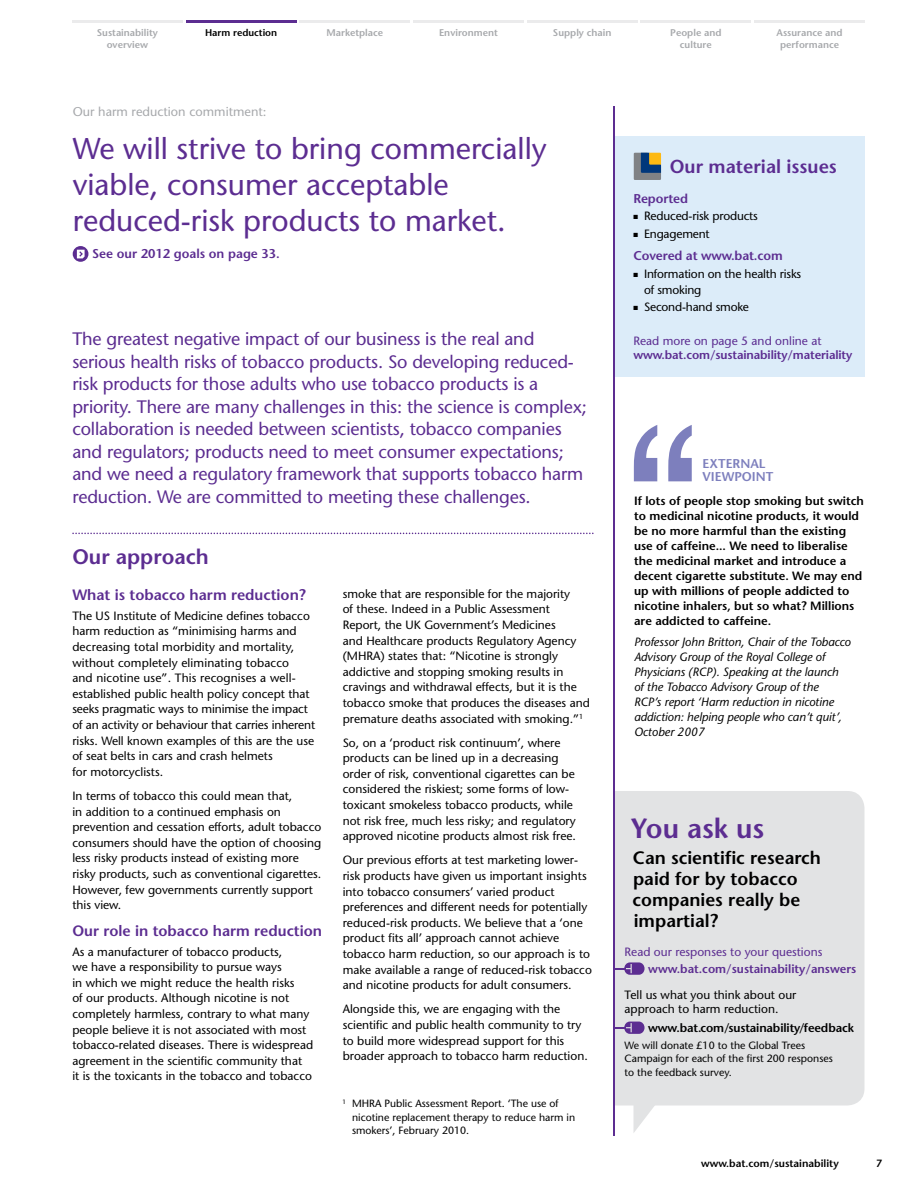
<style>
.page{position:relative;width:915px;height:1191px;background:#fff}
.page>*{position:absolute;margin:0;border:0;box-sizing:border-box;transform-origin:0 0}
.t1{font:30px/36px "Stone Sans";color:#5c2d91}
.t2{font:600 27.75px "Stone Sans";color:#5c2d91}
.t3{font:600 21px "Stone Sans";color:#5c2d91}
.t4{font:600 18.75px "Stone Sans";color:#5c2d91}
.t5{font:18px/22.5px "Stone Sans";letter-spacing:-.01em;color:#5c2d91}
.t6{font:600 18px/21px "Stone Sans";color:#000}
.t7{font:600 15px "Stone Sans";color:#5c2d91}
.t8{font:600 12.75px "Stone Sans";letter-spacing:-.01em;color:#5c2d91}
.t9{font:12.75px "Stone Sans";color:#a7a9ac}
.t10{font:600 12.75px/12.8px "Stone Sans";color:#7d7fbd}
.t11{font:12px/15.6px "Stone Sans";color:#000}
.t12{font:600 12px/15px "Stone Sans";color:#000}
.t13{font:italic 12px/15px "Stone Sans";letter-spacing:-.005em;color:#000}
.t14{font:600 12px "Stone Sans";letter-spacing:-.01em;color:#5c2d91}
.t15{font:12px "Stone Sans";color:#5c2d91}
.t16{font:10.5px/13.5px "Stone Sans";color:#000}
.t17{font:600 10.5px "Stone Sans";color:#000}
.t18{font:600 9.75px/11.7px "Stone Sans";color:#a7a9ac;text-align:center}
.t19{font:600 9.75px "Stone Sans";color:#000}
</style>
<div class="page">
<svg style="left:73px;top:246px;width:15px;height:16px"></svg>
<hr style="left:72px;top:20px;width:110px;height:2px;background:#ebebec">
<hr style="left:186px;top:20px;width:110px;height:2px;background:#5c2d91">
<hr style="left:299px;top:20px;width:111px;height:2px;background:#ebebec">
<hr style="left:413px;top:20px;width:110px;height:2px;background:#ebebec">
<hr style="left:527px;top:20px;width:110px;height:2px;background:#ebebec">
<hr style="left:640px;top:20px;width:110px;height:2px;background:#ebebec">
<hr style="left:754px;top:20px;width:110px;height:2px;background:#ebebec">
<svg style="left:72px;top:532px;width:521px;height:2px"></svg>
<div style="left:613px;top:136px;width:251px;height:240px;background:#dcecf9"></div>
<svg style="left:633px;top:153px;width:27px;height:27px"></svg>
<svg style="left:633px;top:425px;width:58px;height:56px"></svg>
<div style="left:614px;top:791px;width:250px;height:314px;background:#e2e3e4"></div>
<svg style="left:633px;top:1077px;width:43px;height:56px"></svg>
<svg style="left:614px;top:962px;width:30px;height:12px"></svg>
<svg style="left:614px;top:1021px;width:30px;height:12px"></svg>
<hr style="left:613px;top:106px;width:1px;height:1029px;background:#5c2d91">
<p class="t18" style="left:97px;top:27px;width:63px">Sustainability overview</p>
<p class="t18" style="left:326px;top:27px;width:58px">Marketplace</p>
<p class="t18" style="left:439px;top:27px;width:60px">Environment</p>
<p class="t18" style="left:552px;top:27px;width:60px">Supply chain</p>
<p class="t18" style="left:670px;top:27px;width:53px">People and culture</p>
<p class="t18" style="left:776px;top:27px;width:67px">Assurance and performance</p>
<p class="t19" style="left:205px;top:27px;width:74px">Harm reduction</p>
<p class="t9" style="left:73px;top:104px;width:195px">Our harm reduction commitment:</p>
<h1 class="t1" style="left:73px;top:130px;width:475px">We will strive to bring commercially viable, consumer acceptable reduced-risk products to market.</h1>
<p class="t8" style="left:92px;top:246px;width:189px">See our 2012 goals on page 33.</p>
<p class="t5" style="left:72px;top:328px;width:516px">The greatest negative impact of our business is the real and serious health risks of tobacco products. So developing reduced&shy;risk products for those adults who use tobacco products is a priority. There are many challenges in this: the science is complex; collaboration is needed between scientists, tobacco companies and regulators; products need to meet consumer expectations; and we need a regulatory framework that supports tobacco harm reduction. We are committed to meeting these challenges.</p>
<h3 class="t3" style="left:72px;top:544px;width:138px">Our approach</h3>
<p class="t7" style="left:72px;top:585px;width:235px">What is tobacco harm reduction?</p>
<p class="t11" style="left:72px;top:608px;width:244px">The US Institute of Medicine defines tobacco harm reduction as “minimising harms and decreasing total morbidity and mortality, without completely eliminating tobacco<br>and nicotine use”. This recognises a well&shy;established public health policy concept that seeks pragmatic ways to minimise the impact of an activity or behaviour that carries inherent risks. Well known examples of this are the use of seat belts in cars and crash helmets<br>for motorcyclists.</p>
<p class="t11" style="left:72px;top:788px;width:250px">In terms of tobacco this could mean that,<br>in addition to a continued emphasis on prevention and cessation efforts, adult tobacco consumers should have the option of choosing less risky products instead of existing more risky products, such as conventional cigarettes.<br>However, few governments currently support this view.</p>
<p class="t7" style="left:72px;top:921px;width:251px">Our role in tobacco harm reduction</p>
<p class="t11" style="left:72px;top:943px;width:242px">As a manufacturer of tobacco products,<br>we have a responsibility to pursue ways<br>in which we might reduce the health risks<br>of our products. Although nicotine is not completely harmless, contrary to what many people believe it is not associated with most tobacco-related diseases. There is widespread agreement in the scientific community that<br>it is the toxicants in the tobacco and tobacco</p>
<p class="t11" style="left:342px;top:586px;width:248px">smoke that are responsible for the majority<br>of these. Indeed in a Public Assessment Report, the UK Government’s Medicines<br>and Healthcare products Regulatory Agency (MHRA) states that: “Nicotine is strongly addictive and stopping smoking results in cravings and withdrawal effects, but it is the tobacco smoke that produces the diseases and premature deaths associated with smoking.”<sup>1</sup></p>
<p class="t11" style="left:342px;top:734px;width:235px">So, on a ‘product risk continuum’, where products can be lined up in a decreasing order of risk, conventional cigarettes can be considered the riskiest; some forms of low&shy;toxicant smokeless tobacco products, while not risk free, much less risky; and regulatory approved nicotine products almost risk free.</p>
<p class="t11" style="left:342px;top:852px;width:250px">Our previous efforts at test marketing lower&shy;risk products have given us important insights into tobacco consumers’ varied product preferences and different needs for potentially reduced-risk products. We believe that a ‘one product fits all’ approach cannot achieve tobacco harm reduction, so our approach is to make available a range of reduced-risk tobacco and nicotine products for adult consumers.</p>
<p class="t11" style="left:342px;top:1001px;width:246px">Alongside this, we are engaging with the scientific and public health community to try to build more widespread support for this broader approach to tobacco harm reduction.</p>
<p class="t16" style="left:352px;top:1097px;width:224px;text-indent:-10px"><sup>1</sup> MHRA Public Assessment Report. ‘The use of nicotine replacement therapy to reduce harm in smokers’, February 2010.</p>
<h3 class="t4" style="left:669px;top:156px;width:168px">Our material issues</h3>
<p class="t8" style="left:633px;top:190px;width:56px">Reported</p>
<p class="t11" style="left:633px;top:208px;width:126px">■ Reduced-risk products</p>
<p class="t11" style="left:633px;top:226px;width:78px">■ Engagement</p>
<p class="t8" style="left:633px;top:248px;width:151px">Covered at www.bat.com</p>
<p class="t11" style="left:643px;top:266px;width:159px;text-indent:-11px">■ Information on the health risks of smoking</p>
<p class="t11" style="left:633px;top:299px;width:117px">■ Second-hand smoke</p>
<p class="t15" style="left:633px;top:333px;width:190px">Read more on page 5 and online at</p>
<p class="t14" style="left:633px;top:348px;width:220px">www.bat.com/sustainability/materiality</p>
<p class="t10" style="left:702px;top:457px;width:72px">ExTERNAl<br>VIEWPOINT</p>
<p class="t12" style="left:633px;top:493px;width:231px">If lots of people stop smoking but switch to medicinal nicotine products, it would be no more harmful than the existing use of caffeine... We need to liberalise the medicinal market and introduce a decent cigarette substitute. We may end up with millions of people addicted to nicotine inhalers, but so what? Millions are addicted to caffeine.</p>
<p class="t13" style="left:633px;top:634px;width:218px">Professor John Britton, Chair of the Tobacco Advisory Group of the Royal College of Physicians (RCP). Speaking at the launch of the Tobacco Advisory Group of the<br>RCP’s report ‘Harm reduction in nicotine addiction: helping people who can’t quit’, October 2007</p>
<h2 class="t2" style="left:630px;top:812px;width:135px">You ask us</h2>
<h3 class="t6" style="left:632px;top:846px;width:190px">Can scientific research paid for by tobacco companies really be impartial?</h3>
<p class="t15" style="left:624px;top:944px;width:199px">Read our responses to your questions</p>
<p class="t14" style="left:648px;top:961px;width:209px">www.bat.com/sustainability/answers</p>
<p class="t11" style="left:624px;top:987px;width:173px;line-height:14.4px">Tell us what you think about our approach to harm reduction.</p>
<p class="t16" style="left:624px;top:1038px;width:210px">We will donate £10 to the Global Trees<br>Campaign for each of the first 200 responses to the feedback survey.</p>
<p class="t12" style="left:648px;top:1020px;width:207px">www.bat.com/sustainability/feedback</p>
<p class="t17" style="left:701px;top:1157px;width:139px">www.bat.com/sustainability</p>
<p class="t17" style="left:876px;top:1157px;width:8px">7</p>
</div>
